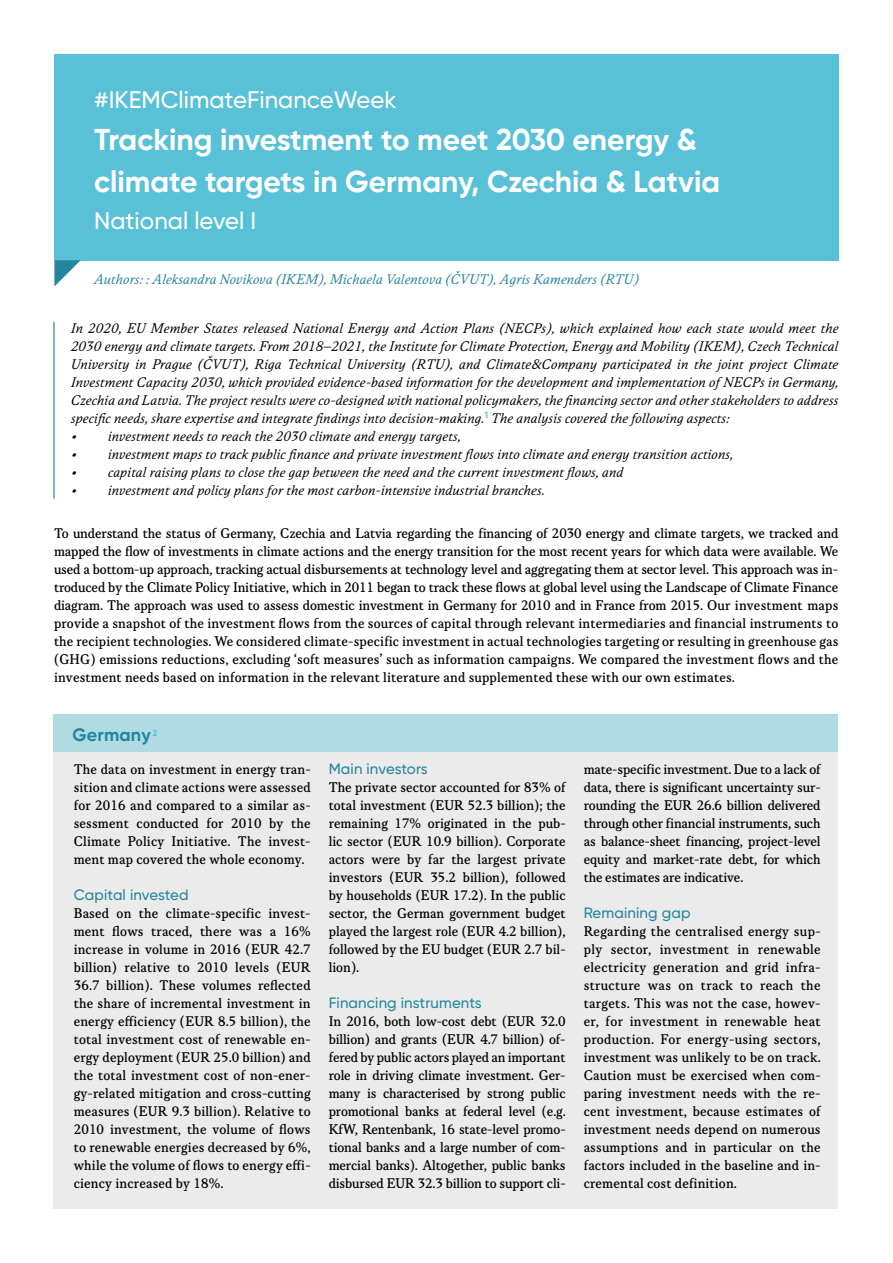
<style>
.page{position:relative;width:893px;height:1263px;background:#fff}
.page>*{position:absolute;margin:0;border:0;box-sizing:border-box;transform-origin:0 0}
.t1{font:700 30px/42px "Gilroy";color:#fff}
.t2{font:500 24px "Gilroy";color:#fff}
.t3{font:700 18px "Gilroy";letter-spacing:.01em;color:#23869e}
.t4{font:15px/18px "Korpus B";letter-spacing:.01em;color:#000;text-align:justify}
.t5{font:15px/18px "Korpus A16";letter-spacing:.01em;color:#000;text-align:justify}
.t6{font:15px "Korpus A16";letter-spacing:.01em;color:#23869e}
.t7{font:500 15px "Gilroy";letter-spacing:.01em;color:#23869e}
</style>
<div class="page">
<div style="left:53px;top:714px;width:785px;height:495px;background:#ebebeb"></div>
<div style="left:53px;top:714px;width:785px;height:38px;background:#afdce3"></div>
<div style="left:54px;top:54px;width:785px;height:206px;background:#58c1d8"></div>
<svg style="left:54px;top:260px;width:27px;height:26px"></svg>
<hr style="left:54px;top:322px;width:1px;height:177px;background:#046a96">
<h2 class="t2" style="left:94px;top:85px;width:304px">#IKEMClimateFinanceWeek</h2>
<h1 class="t1" style="left:94px;top:119px;width:628px">Tracking investment to meet 2030 energy &amp; climate targets in Germany, Czechia &amp; Latvia</h1>
<h2 class="t2" style="left:94px;top:206px;width:164px">National level I</h2>
<p class="t6" style="left:94px;top:271px;width:546px">Authors: : Aleksandra Novikova (IKEM), Michaela Valentova (ČVUT), Agris Kamenders (RTU)</p>
<p class="t5" style="left:71px;top:319px;width:769px">In 2020, EU Member States released National Energy and Action Plans (NECPs), which explained how each state would meet the 2030 energy and climate targets. From 2018–2021, the Institute for Climate Protection, Energy and Mobility (IKEM), Czech Technical University in Prague (ČVUT), Riga Technical University (RTU), and Climate&amp;Company participated in the joint project Climate Investment Capacity 2030, which provided evidence-based information for the development and implementation of NECPs in Germany, Czechia and Latvia. The project results were co-designed with national policymakers, the financing sector and other stakeholders to address specific needs, share expertise and integrate findings into decision-making.<sup>1</sup> The analysis covered the following aspects:</p>
<p class="t5" style="left:71px;top:427px;width:391px">• investment needs to reach the 2030 climate and energy targets,</p>
<p class="t5" style="left:71px;top:445px;width:664px">• investment maps to track public finance and private investment flows into climate and energy transition actions,</p>
<p class="t5" style="left:71px;top:463px;width:554px">• capital raising plans to close the gap between the need and the current investment flows, and</p>
<p class="t5" style="left:71px;top:481px;width:475px">• investment and policy plans for the most carbon-intensive industrial branches.</p>
<p class="t4" style="left:54px;top:525px;width:786px">To understand the status of Germany, Czechia and Latvia regarding the financing of 2030 energy and climate targets, we tracked and mapped the flow of investments in climate actions and the energy transition for the most recent years for which data were available. We used a bottom-up approach, tracking actual disbursements at technology level and aggregating them at sector level. This approach was in&shy;troduced by the Climate Policy Initiative, which in 2011 began to track these flows at global level using the Landscape of Climate Finance diagram. The approach was used to assess domestic investment in Germany for 2010 and in France from 2015. Our investment maps provide a snapshot of the investment flows from the sources of capital through relevant intermediaries and financial instruments to the recipient technologies. We considered climate-specific investment in actual technologies targeting or resulting in greenhouse gas (GHG) emissions reductions, excluding ‘soft measures’ such as information campaigns. We compared the investment flows and the investment needs based on information in the relevant literature and supplemented these with our own estimates.</p>
<p class="t3" style="left:72px;top:724px;width:87px">Germany <sup>2</sup></p>
<p class="t4" style="left:74px;top:760px;width:239px">The data on investment in energy tran&shy;sition and climate actions were assessed for 2016 and compared to a similar as&shy;sessment conducted for 2010 by the Climate Policy Initiative. The invest&shy;ment map covered the whole economy.</p>
<p class="t7" style="left:74px;top:886px;width:116px">Capital invested</p>
<p class="t4" style="left:74px;top:904px;width:239px">Based on the climate-specific invest&shy;ment flows traced, there was a 16% increase in volume in 2016 (EUR 42.7 billion) relative to 2010 levels (EUR 36.7 billion). These volumes reflected the share of incremental investment in energy efficiency (EUR 8.5 billion), the total investment cost of renewable en&shy;ergy deployment (EUR 25.0 billion) and the total investment cost of non-ener&shy;gy-related mitigation and cross-cutting measures (EUR 9.3 billion). Relative to 2010 investment, the volume of flows to renewable energies decreased by 6%, while the volume of flows to energy effi&shy;ciency increased by 18%.</p>
<p class="t7" style="left:329px;top:760px;width:100px">Main investors</p>
<p class="t4" style="left:329px;top:778px;width:238px">The private sector accounted for 83% of total investment (EUR 52.3 billion); the remaining 17% originated in the pub&shy;lic sector (EUR 10.9 billion). Corporate actors were by far the largest private investors (EUR 35.2 billion), followed by households (EUR 17.2). In the public sector, the German government budget played the largest role (EUR 4.2 billion), followed by the EU budget (EUR 2.7 bil&shy;lion).</p>
<p class="t7" style="left:329px;top:994px;width:155px">Financing instruments</p>
<p class="t4" style="left:329px;top:1012px;width:238px">In 2016, both low-cost debt (EUR 32.0 billion) and grants (EUR 4.7 billion) of&shy;fered by public actors played an important role in driving climate investment. Ger&shy;many is characterised by strong public promotional banks at federal level (e.g.<br>KfW, Rentenbank, 16 state-level promo&shy;tional banks and a large number of com&shy;mercial banks). Altogether, public banks disbursed EUR 32.3 billion to support cli-</p>
<p class="t4" style="left:584px;top:760px;width:239px">mate-specific investment. Due to a lack of data, there is significant uncertainty sur&shy;rounding the EUR 26.6 billion delivered through other financial instruments, such as balance-sheet financing, project-level equity and market-rate debt, for which the estimates are indicative.</p>
<p class="t7" style="left:584px;top:904px;width:108px">Remaining gap</p>
<p class="t4" style="left:584px;top:922px;width:239px">Regarding the centralised energy sup&shy;ply sector, investment in renewable electricity generation and grid infra&shy;structure was on track to reach the targets. This was not the case, howev&shy;er, for investment in renewable heat production. For energy-using sectors, investment was unlikely to be on track.<br>Caution must be exercised when com&shy;paring investment needs with the re&shy;cent investment, because estimates of investment needs depend on numerous assumptions and in particular on the factors included in the baseline and in&shy;cremental cost definition.</p>
</div>
